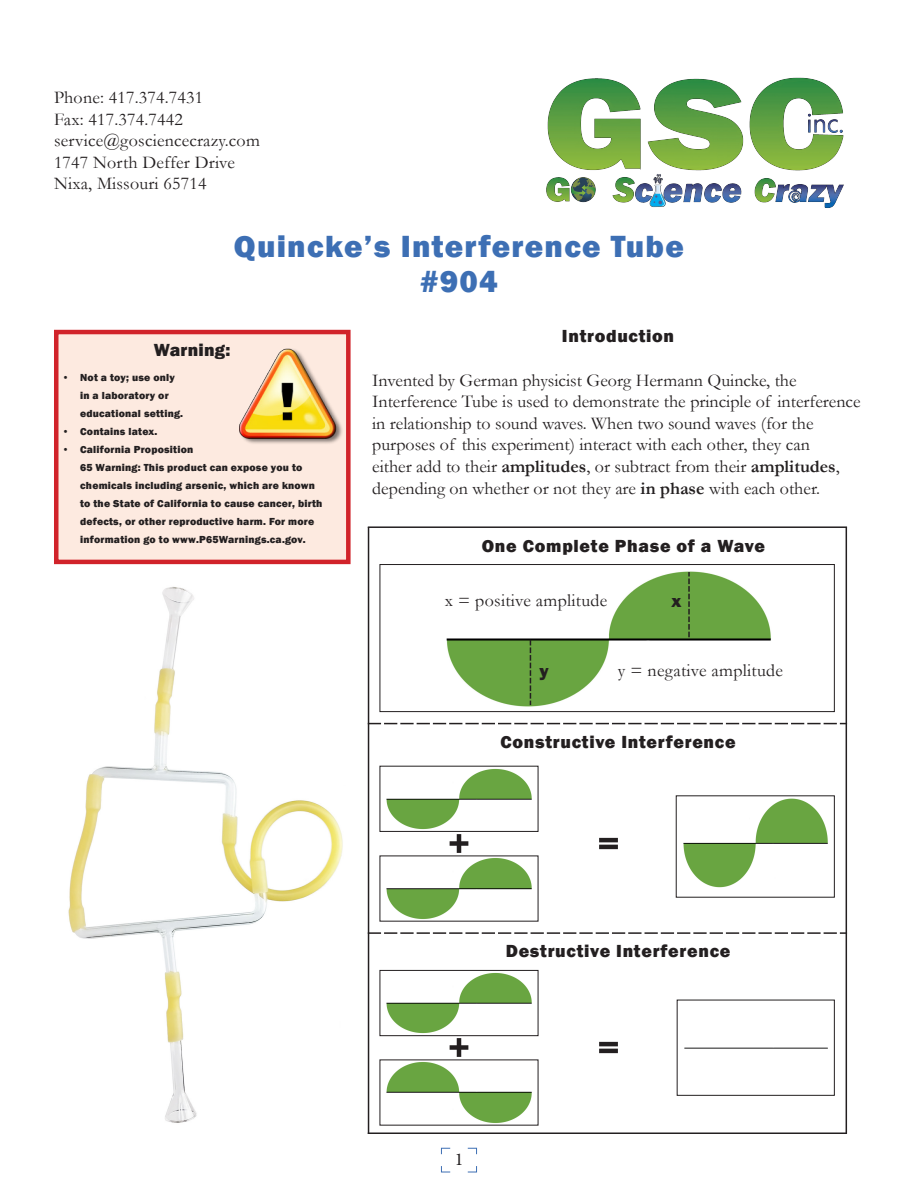
<style>
.page{position:relative;width:918px;height:1188px;background:#fff}
.page>*{position:absolute;margin:0;border:0;box-sizing:border-box;transform-origin:0 0}
.Title_Style{font:800 31.5px "Franklin Gothic";letter-spacing:.04em;color:#3d6fb4}
.Body_Paragraph_Style{font:18px/21.6px "Garamond";color:#231f20}
.Address_Style_1{font:18px "Garamond";letter-spacing:.01em;color:#231f20}
.Body_Section_Style{font:800 18px "Franklin Gothic";letter-spacing:.04em;color:#231f20}
.Warning_Title_Style{font:800 18px "Franklin Gothic";letter-spacing:.015em;color:#231f20}
.t1{font:18px "Minion Pro";color:#231f20}
.t2{font:800 10.5px/18px "Franklin Gothic";letter-spacing:.02em;color:#231f20}
.s1{font-weight:700}
</style>
<div class="page">
<svg style="left:441px;top:1148px;width:36px;height:25px"></svg>
<img style="left:546px;top:77px;width:298px;height:131px">
<div style="left:56px;top:332px;width:292px;height:230px;background:#fdeae0"></div>
<div style="left:54px;top:330px;width:297px;height:234px;border:4px solid #d1232a"></div>
<img style="left:239px;top:348px;width:103px;height:96px">
<img style="left:68px;top:587px;width:275px;height:536px">
<img style="left:386px;top:1062px;width:146px;height:61px">
<img style="left:386px;top:973px;width:146px;height:61px">
<div style="left:380px;top:970px;width:158px;height:66px;border:1px solid #231f20"></div>
<img style="left:386px;top:858px;width:146px;height:61px">
<img style="left:386px;top:769px;width:146px;height:61px">
<div style="left:380px;top:766px;width:158px;height:66px;border:1px solid #231f20"></div>
<div style="left:450px;top:1045px;width:18px;height:5px;background:#231f20"></div>
<hr style="left:457px;top:1038px;width:4px;height:19px;background:#231f20">
<div style="left:450px;top:841px;width:18px;height:5px;background:#231f20"></div>
<hr style="left:457px;top:834px;width:4px;height:19px;background:#231f20">
<hr style="left:599px;top:845px;width:19px;height:4px;background:#231f20">
<hr style="left:599px;top:838px;width:19px;height:4px;background:#231f20">
<hr style="left:599px;top:1049px;width:19px;height:4px;background:#231f20">
<hr style="left:599px;top:1042px;width:19px;height:4px;background:#231f20">
<img style="left:684px;top:1047px;width:144px;height:2px">
<div style="left:677px;top:1000px;width:158px;height:96px;border:1px solid #231f20"></div>
<img style="left:683px;top:798px;width:145px;height:90px">
<img style="left:446px;top:571px;width:325px;height:136px">
<div style="left:380px;top:564px;width:455px;height:148px;border:1px solid #231f20"></div>
<svg style="left:530px;top:640px;width:1px;height:65px"></svg>
<svg style="left:688px;top:572px;width:2px;height:65px"></svg>
<svg style="left:369px;top:723px;width:477px;height:1px"></svg>
<svg style="left:369px;top:932px;width:477px;height:2px"></svg>
<hr style="left:368px;top:527px;width:1px;height:607px;background:#231f20">
<hr style="left:846px;top:527px;width:1px;height:607px;background:#231f20">
<hr style="left:368px;top:1132px;width:478px;height:2px;background:#231f20">
<hr style="left:368px;top:526px;width:479px;height:2px;background:#231f20">
<p class="Address_Style_1" style="left:54px;top:85px;width:151px">Phone: 417.374.7431</p>
<p class="Address_Style_1" style="left:54px;top:107px;width:130px">Fax: 417.374.7442</p>
<p class="Address_Style_1" style="left:54px;top:128px;width:207px">service@gosciencecrazy.com</p>
<p class="Address_Style_1" style="left:54px;top:150px;width:182px">1747 North Deffer Drive</p>
<p class="Address_Style_1" style="left:54px;top:172px;width:154px">Nixa, Missouri 65714</p>
<p class="Title_Style" style="left:234px;top:227px;width:451px">Quincke’s Interference Tube</p>
<p class="Title_Style" style="left:420px;top:261px;width:79px">#904</p>
<p class="Warning_Title_Style" style="left:154px;top:338px;width:78px">Warning:</p>
<p class="t2" style="left:80px;top:368px;width:105px;text-indent:-18px">• Not a toy; use only in a laboratory or educational setting.</p>
<p class="t2" style="left:62px;top:422px;width:97px">• Contains latex.</p>
<p class="t2" style="left:80px;top:440px;width:244px;text-indent:-18px">• California Proposition<br>65 Warning: This product can expose you to chemicals including arsenic, which are known to the State of California to cause cancer, birth defects, or other reproductive harm. For more information go to www.P65Warnings.ca.gov.</p>
<p class="Body_Section_Style" style="left:562px;top:325px;width:114px">Introduction</p>
<p class="Body_Paragraph_Style" style="left:372px;top:369px;width:490px">Invented by German physicist Georg Hermann Quincke, the Interference Tube is used to demonstrate the principle of interference in relationship to sound waves. When two sound waves (for the purposes of this experiment) interact with each other, they can<br>either add to their <span class="s1">amplitudes</span>, or subtract from their <span class="s1">amplitudes</span>, depending on whether or not they are <span class="s1">in phase</span> with each other.</p>
<p class="Body_Section_Style" style="left:482px;top:535px;width:285px">One Complete Phase of a Wave</p>
<p class="Body_Paragraph_Style" style="left:445px;top:589px;width:164px">x = positive amplitude</p>
<p class="Body_Section_Style" style="left:671px;top:589px;width:11px">x</p>
<p class="Body_Section_Style" style="left:540px;top:660px;width:11px">y</p>
<p class="Body_Paragraph_Style" style="left:618px;top:660px;width:166px">y = negative amplitude</p>
<p class="Body_Section_Style" style="left:500px;top:730px;width:237px">Constructive Interference</p>
<p class="Body_Section_Style" style="left:506px;top:940px;width:226px">Destructive Interference</p>
<p class="t1" style="left:455px;top:1147px;width:10px">1</p>
</div>
